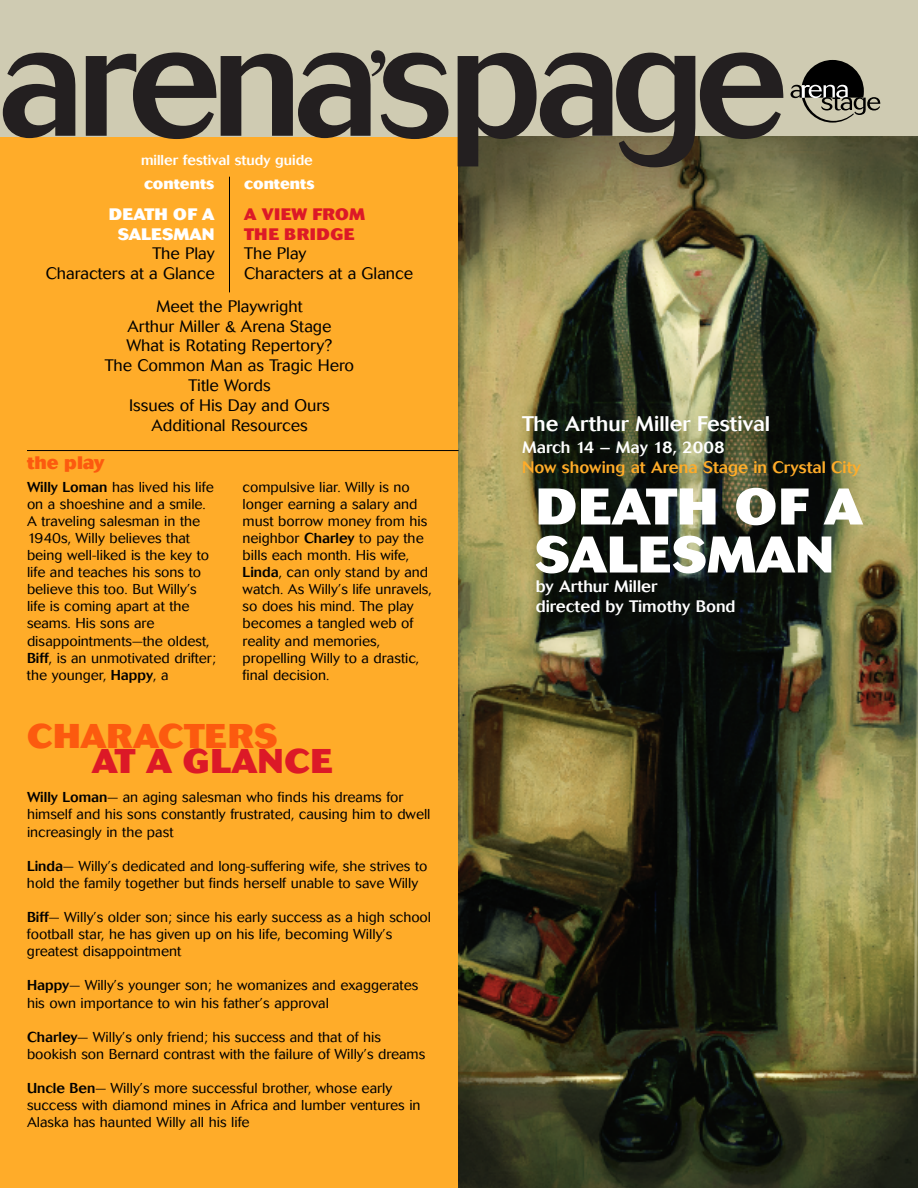
<style>
.page{position:relative;width:918px;height:1188px;background:#fff}
.page>*{position:absolute;margin:0;border:0;box-sizing:border-box;transform-origin:0 0}
.t1{font:800 51px/48px "Cosmos";letter-spacing:.01em;color:#fff}
.t2{font:800 34.05px "Cosmos";letter-spacing:.025em;color:#fc5a0f}
.t3{font:800 34.05px "Cosmos";letter-spacing:.02em;color:#dc1927}
.t4{font:500 21px "Cosmos";color:#fff}
.t5{font:800 18px "Cosmos";color:#fc5a0f}
.t6{font:300 16.5px/19.8px "Cosmos";color:#000;text-align:right}
.t7{font:500 16.5px/19.8px "Cosmos";color:#fff}
.t8{font:500 16.5px "Cosmos";color:#ffac29}
.t9{font:800 16.5px/19.8px "Cosmos";letter-spacing:.02em;color:#dc1927}
.t10{font:800 16.5px/19.8px "Cosmos";letter-spacing:.01em;color:#fff;text-align:center}
.t11{font:800 15px "Cosmos";color:#fff}
.t12{font:300 14.25px/17.1px "Cosmos";color:#000}
.t13{font:500 14.25px "Cosmos";color:#fff}
.s1{font-weight:500}
</style>
<div class="page">
<div style="left:0;top:54px;width:918px;height:1134px;background:#ffac29"></div>
<div style="left:0;top:0;width:918px;height:137px;background:#cfcbb2"></div>
<img style="left:459px;top:137px;width:459px;height:1051px">
<svg style="left:3px;top:53px;width:72px;height:85px"></svg>
<svg style="left:458px;top:52px;width:325px;height:115px"></svg>
<svg style="left:86px;top:50px;width:362px;height:89px"></svg>
<svg style="left:791px;top:60px;width:89px;height:63px"></svg>
<hr style="left:229px;top:177px;width:1px;height:115px;background:#000">
<hr style="left:27px;top:450px;width:432px;height:1px;background:#000">
<p class="t13" style="left:141px;top:155px;width:173px">miller festival study guide</p>
<p class="t11" style="left:144px;top:178px;width:72px">contents</p>
<p class="t10" style="left:109px;top:206px;width:107px">DEATH OF A<br>SALESMAN</p>
<p class="t6" style="left:46px;top:245px;width:170px">The Play<br>Characters at a Glance</p>
<p class="t11" style="left:244px;top:178px;width:72px">contents</p>
<p class="t9" style="left:244px;top:206px;width:122px">A VIEW FROM<br>THE BRIDGE</p>
<p class="t6" style="left:244px;top:245px;width:170px;text-align:left">The Play<br>Characters at a Glance</p>
<p class="t6" style="left:105px;top:297px;width:251px;text-align:center">Meet the Playwright<br>Arthur Miller &amp; Arena Stage<br>What is Rotating Repertory?<br>The Common Man as Tragic Hero<br>Title Words<br>Issues of His Day and Ours<br>Additional Resources</p>
<p class="t5" style="left:27px;top:456px;width:79px">the play</p>
<h3 class="t4" style="left:522px;top:417px;width:250px">The Arthur Miller Festival</h3>
<p class="t7" style="left:522px;top:439px;width:204px">March 14 – May 18, 2008</p>
<p class="t8" style="left:522px;top:462px;width:340px">Now showing at Arena Stage in Crystal City</p>
<p class="t12" style="left:27px;top:479px;width:190px"><span class="s1">Willy Loman</span> has lived his life on a shoeshine and a smile.<br>A traveling salesman in the<br>1940s, Willy believes that being well-liked is the key to life and teaches his sons to believe this too. But Willy’s life is coming apart at the seams. His sons are disappointments—the oldest,<br><span class="s1">Biff</span>, is an unmotivated drifter; the younger, <span class="s1">Happy</span>, a</p>
<h1 class="t1" style="left:536px;top:488px;width:328px">DEATH OF A<br>SALESMAN</h1>
<p class="t12" style="left:243px;top:479px;width:191px">compulsive liar. Willy is no longer earning a salary and must borrow money from his neighbor <span class="s1">Charley</span> to pay the bills each month. His wife,<br><span class="s1">Linda</span>, can only stand by and watch. As Willy’s life unravels, so does his mind. The play becomes a tangled web of reality and memories, propelling Willy to a drastic, final decision.</p>
<p class="t7" style="left:536px;top:578px;width:201px">by Arthur Miller<br>directed by Timothy Bond</p>
<h2 class="t2" style="left:27px;top:724px;width:251px">CHARACTERS</h2>
<h2 class="t3" style="left:92px;top:749px;width:242px">AT A GLANCE</h2>
<p class="t12" style="left:27px;top:790px;width:405px"><span class="s1">Willy Loman</span>— an aging salesman who finds his dreams for himself and his sons constantly frustrated, causing him to dwell increasingly in the past</p>
<p class="t12" style="left:27px;top:858px;width:402px"><span class="s1">Linda</span>— Willy’s dedicated and long-suffering wife, she strives to hold the family together but finds herself unable to save Willy</p>
<p class="t12" style="left:27px;top:910px;width:406px"><span class="s1">Biff</span>— Willy’s older son; since his early success as a high school football star, he has given up on his life, becoming Willy’s greatest disappointment</p>
<p class="t12" style="left:27px;top:978px;width:393px"><span class="s1">Happy</span>— Willy’s younger son; he womanizes and exaggerates his own importance to win his father’s approval</p>
<p class="t12" style="left:27px;top:1029px;width:400px"><span class="s1">Charley</span>— Willy’s only friend; his success and that of his bookish son Bernard contrast with the failure of Willy’s dreams</p>
<p class="t12" style="left:27px;top:1081px;width:395px"><span class="s1">Uncle Ben</span>— Willy’s more successful brother, whose early success with diamond mines in Africa and lumber ventures in<br>Alaska has haunted Willy all his life</p>
</div>
